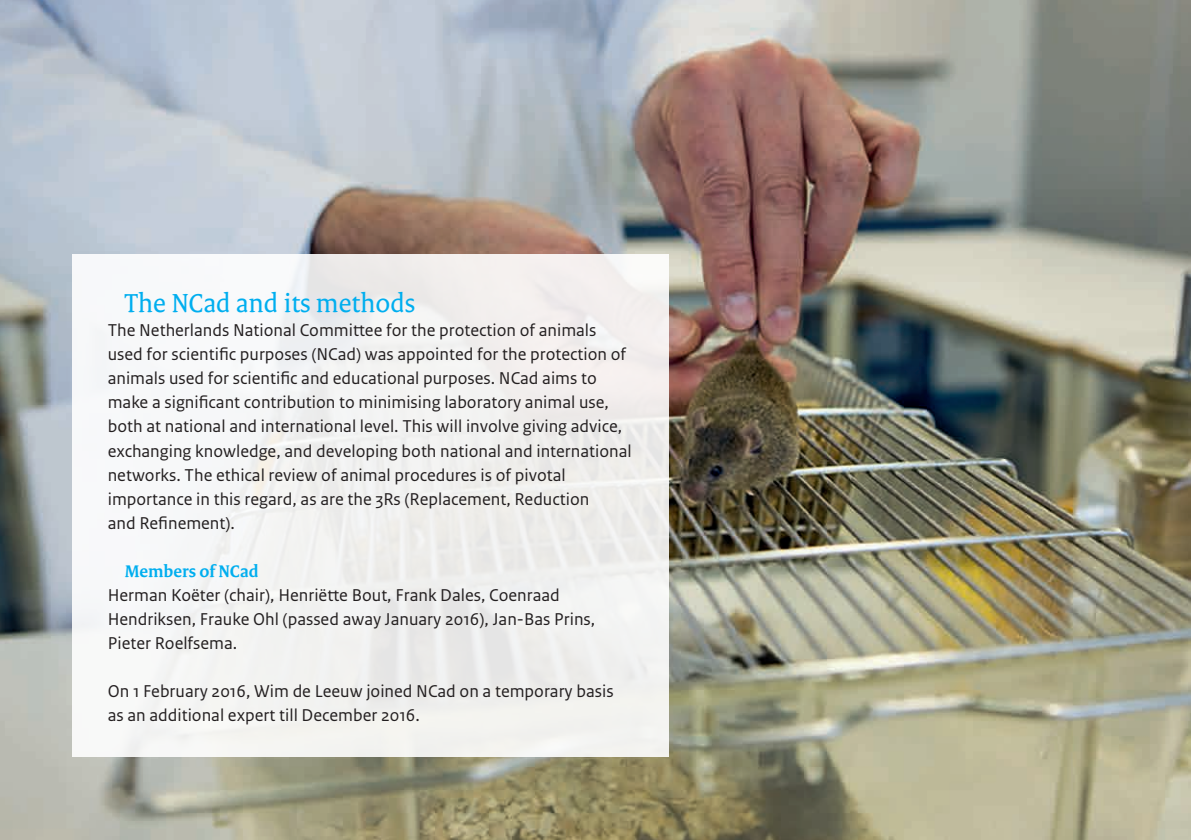
<style>
.page{position:relative;width:1191px;height:840px;background:#fff}
.page>*{position:absolute;margin:0;border:0;box-sizing:border-box;transform-origin:0 0}
._04_RO_Paragraafkop{font:28px "Rijksoverheid Serif";color:#00aeef}
._21_RO_Kader_Broodte{font:18px/24px "Rijksoverheid Sans Text";color:#231f20}
._07_RO_Tussenkop{font:700 18px "Rijksoverheid Serif";color:#00aeef}
</style>
<div class="page">
<img style="left:0;top:0;width:1191px;height:839px">
<div style="left:72px;top:253px;width:596px;height:503px;background:#f3f3f1"></div>
<p class="_04_RO_Paragraafkop" style="left:125px;top:286px;width:292px">The NCad and its methods</p>
<p class="_21_RO_Kader_Broodte" style="left:108px;top:318px;width:525px">The Netherlands National Committee for the protection of animals used for scientific purposes (NCad) was appointed for the protection of animals used for scientific and educational purposes. NCad aims to make a significant contribution to minimising laboratory animal use, both at national and international level. This will involve giving advice, exchanging knowledge, and developing both national and international networks. The ethical review of animal procedures is of pivotal importance in this regard, as are the 3Rs (Replacement, Reduction<br>and Refinement).</p>
<p class="_07_RO_Tussenkop" style="left:125px;top:559px;width:135px">Members of NCad</p>
<p class="_21_RO_Kader_Broodte" style="left:108px;top:582px;width:489px">Herman Koëter (chair), Henriëtte Bout, Frank Dales, Coenraad<br>Hendriksen, Frauke Ohl (passed away January 2016), Jan-Bas Prins,<br>Pieter Roelfsema.</p>
<p class="_21_RO_Kader_Broodte" style="left:108px;top:678px;width:507px">On 1 February 2016, Wim de Leeuw joined NCad on a temporary basis as an additional expert till December 2016.</p>
</div>
